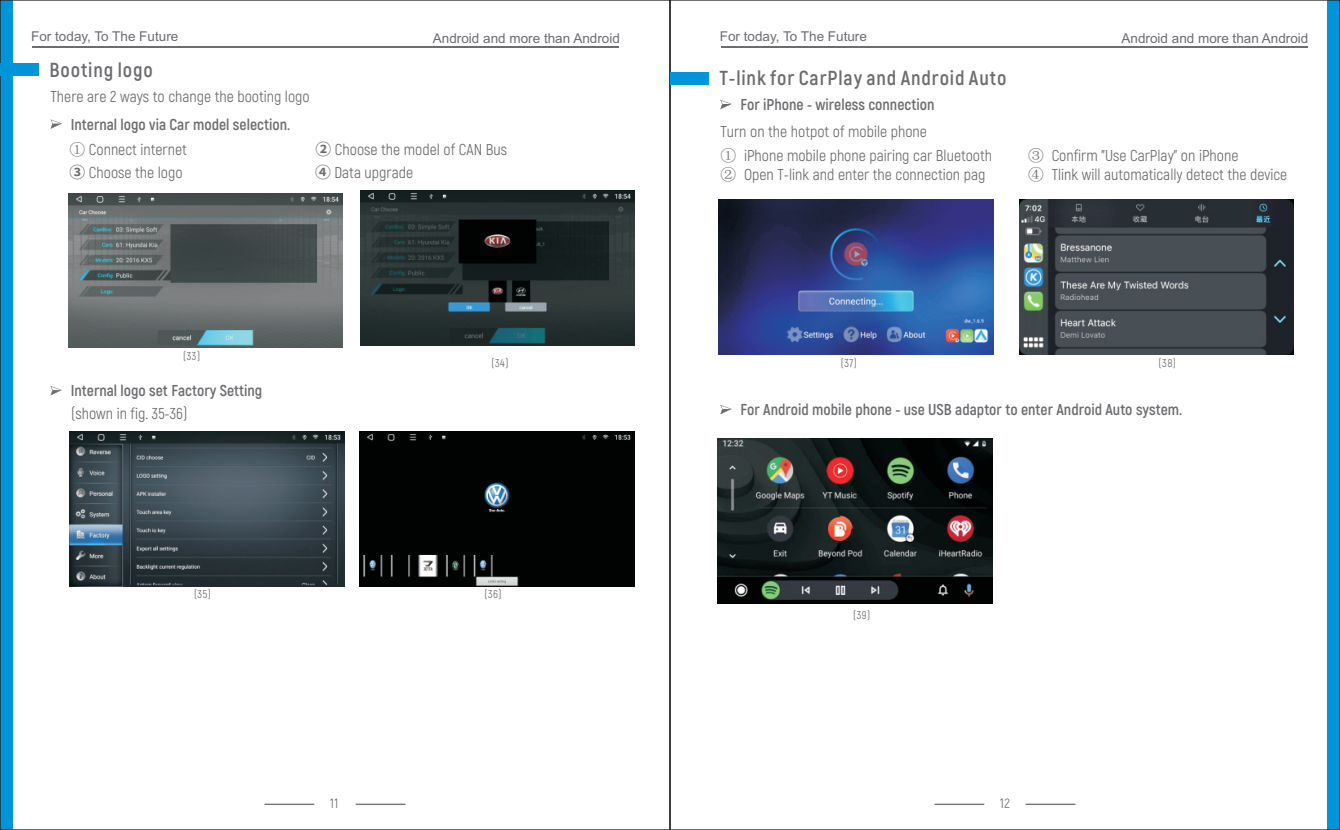
<style>
.page{position:relative;width:1340px;height:830px;background:#fff}
.page>*{position:absolute;margin:0;border:0;box-sizing:border-box;transform-origin:0 0}
.t1{font:700 20.25px "Akrobat";letter-spacing:.045em;color:#6c6d70}
.t2{font:15.75px/24.3px "Akrobat";color:#6c6d70}
.t3{font:700 15.75px/25.9px "Akrobat";color:#6c6d70}
.t4{font:13.5px "Arial";color:#6c6d70}
.t5{font:13.5px "Akrobat";color:#6c6d70}
.t6{font:11.25px "Akrobat";letter-spacing:.045em;color:#6c6d70}
.s1{font-family:"Sim Sun";font-weight:400}
.s2{font-weight:400}
.s3{font-family:"Sim Sun"}
.s4{font-family:"Source Han Sans OLD";font-weight:700}
</style>
<div class="page">
<hr style="left:32px;top:46px;width:587px;height:2px;background:#6c6d70">
<hr style="left:721px;top:46px;width:586px;height:2px;background:#6c6d70">
<div style="left:0;top:0;width:13px;height:829px;background:#0095d9"></div>
<div style="left:1327px;top:0;width:12px;height:829px;background:#0095d9"></div>
<div style="left:0;top:64px;width:38px;height:12px;background:#0095d9"></div>
<svg style="left:50px;top:119px;width:12px;height:10px"></svg>
<img style="left:68px;top:193px;width:275px;height:154px">
<img style="left:360px;top:191px;width:275px;height:154px">
<svg style="left:50px;top:386px;width:12px;height:9px"></svg>
<img style="left:70px;top:431px;width:274px;height:155px">
<div style="left:360px;top:431px;width:274px;height:155px;background:#010202"></div>
<div style="left:670px;top:72px;width:38px;height:13px;background:#0095d9"></div>
<img style="left:1019px;top:199px;width:274px;height:155px">
<img style="left:718px;top:199px;width:275px;height:155px">
<svg style="left:720px;top:100px;width:11px;height:9px"></svg>
<svg style="left:720px;top:405px;width:11px;height:9px"></svg>
<img style="left:718px;top:438px;width:274px;height:164px">
<hr style="left:264px;top:803px;width:50px;height:1px;background:#6c6d70">
<hr style="left:356px;top:803px;width:49px;height:1px;background:#6c6d70">
<hr style="left:934px;top:803px;width:50px;height:1px;background:#6c6d70">
<hr style="left:1025px;top:803px;width:50px;height:1px;background:#6c6d70">
<p class="t4" style="left:31px;top:32px;width:149px">For today, To The Future</p>
<p class="t4" style="left:433px;top:33px;width:188px">Android and more than Android</p>
<p class="t4" style="left:719px;top:32px;width:149px">For today, To The Future</p>
<p class="t4" style="left:1121px;top:33px;width:188px">Android and more than Android</p>
<p class="t1" style="left:49px;top:58px;width:105px">Booting logo</p>
<p class="t2" style="left:51px;top:85px;width:260px">There are 2 ways to change the booting logo</p>
<p class="t3" style="left:70px;top:111px;width:222px">Internal logo via Car model selection.<br><span class="s1">①</span> <span class="s2">Connect internet</span></p>
<p class="t1" style="left:719px;top:66px;width:288px">T-link for CarPlay and Android Auto</p>
<p class="t2" style="left:720px;top:119px;width:273px">Turn on the hotpot of mobile phone<br><span class="s3">①</span> iPhone mobile phone pairing car Bluetooth</p>
<p class="t2" style="left:720px;top:162px;width:266px"><span class="s3">②</span> Open T-link and enter the connection pag</p>
<p class="t3" style="left:740px;top:92px;width:195px">For iPhone - wireless connection</p>
<p class="t2" style="left:315px;top:138px;width:193px"><span class="s4">②</span> Choose the model of CAN Bus</p>
<p class="t2" style="left:1028px;top:146px;width:261px;line-height:18.9px"><span class="s3">③</span> Confirm "Use CarPlay" on iPhone<br><span class="s3">④</span> Tlink will automatically detect the device</p>
<p class="t2" style="left:70px;top:161px;width:114px"><span class="s4">③</span> Choose the logo</p>
<p class="t2" style="left:315px;top:161px;width:100px"><span class="s4">④</span> Data upgrade</p>
<p class="t6" style="left:183px;top:350px;width:18px">(33)</p>
<p class="t3" style="left:71px;top:378px;width:193px">Internal logo set Factory Setting</p>
<p class="t2" style="left:71px;top:401px;width:118px">(shown in fig. 35-36)</p>
<p class="t6" style="left:491px;top:356px;width:18px">(34)</p>
<p class="t6" style="left:194px;top:587px;width:18px">(35)</p>
<p class="t6" style="left:484px;top:587px;width:19px">(36)</p>
<p class="t6" style="left:840px;top:357px;width:18px">(37)</p>
<p class="t6" style="left:1158px;top:357px;width:19px">(38)</p>
<p class="t3" style="left:740px;top:396px;width:443px">For Android mobile phone - use USB adaptor to enter Android Auto system.</p>
<p class="t6" style="left:853px;top:608px;width:19px">(39)</p>
<p class="t5" style="left:330px;top:795px;width:10px">11</p>
<p class="t5" style="left:1000px;top:795px;width:11px">12</p>
</div>
